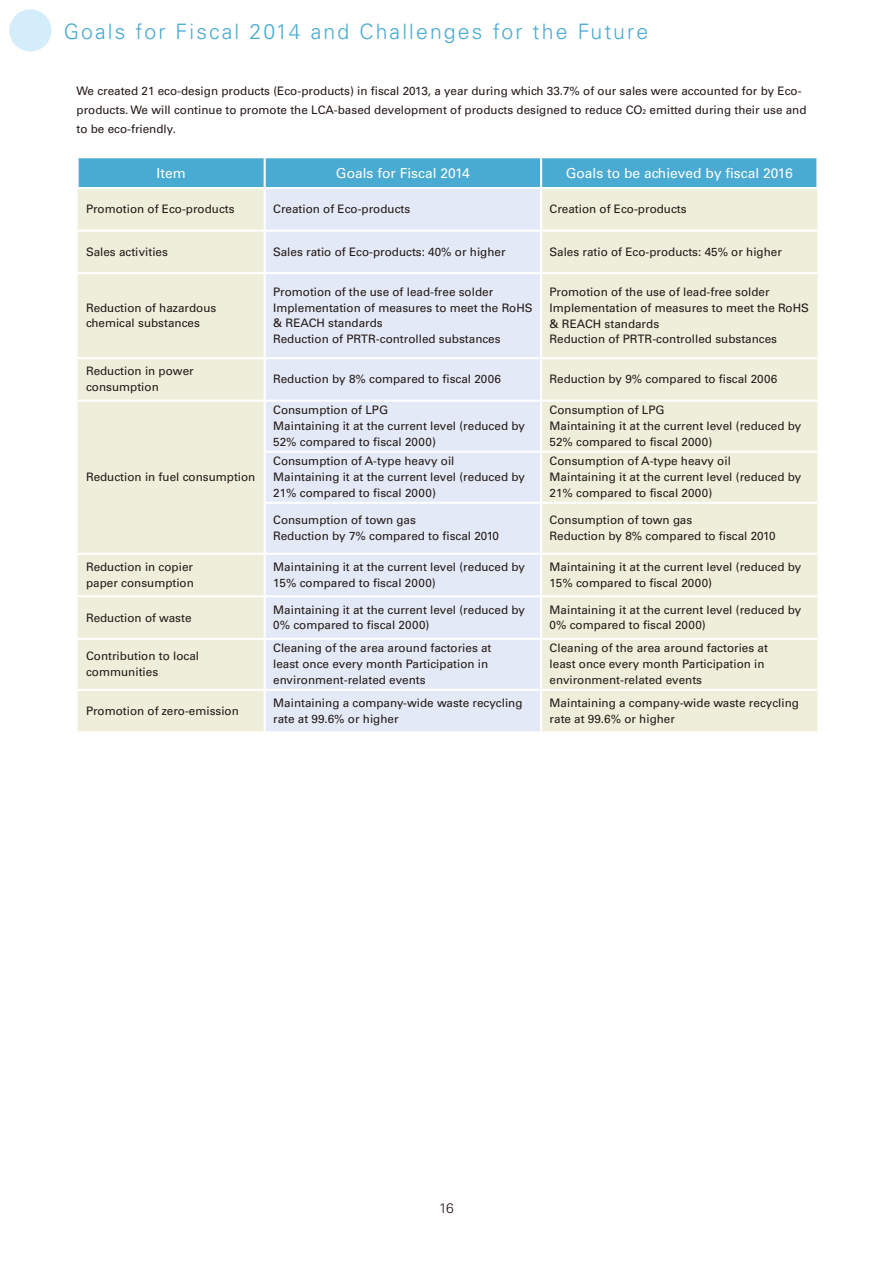
<style>
.page{position:relative;width:893px;height:1263px;background:#fff}
.page>*{position:absolute;margin:0;border:0;box-sizing:border-box;transform-origin:0 0}
.t1{font:300 21.3px "Univers LT Std";letter-spacing:.1em;color:#49aad2}
.t2{font:13.8px "Univers LT Std";color:#fff}
.t3{font:300 13.8px "Univers LT Std";color:#231916}
.t4{font:11.7px/15.9px "Univers LT Std";color:#231916}
.t5{font:6.75px "Univers LT Std";color:#231916}
</style>
<div class="page">
<div style="left:79px;top:158px;width:737px;height:29px;background:#49aad2"></div>
<div style="left:78px;top:189px;width:739px;height:542px;background:#eeeeda"></div>
<div style="left:266px;top:189px;width:274px;height:542px;background:#e3e9f6"></div>
<hr style="left:264px;top:158px;width:2px;height:29px;background:#fff">
<hr style="left:540px;top:158px;width:2px;height:29px;background:#fff">
<hr style="left:78px;top:230px;width:187px;height:2px;background:#fff">
<hr style="left:78px;top:272px;width:187px;height:2px;background:#fff">
<hr style="left:78px;top:357px;width:187px;height:2px;background:#fff">
<hr style="left:78px;top:400px;width:187px;height:2px;background:#fff">
<hr style="left:78px;top:553px;width:187px;height:2px;background:#fff">
<hr style="left:78px;top:595px;width:187px;height:2px;background:#fff">
<hr style="left:78px;top:638px;width:187px;height:2px;background:#fff">
<hr style="left:78px;top:689px;width:187px;height:2px;background:#fff">
<hr style="left:264px;top:189px;width:2px;height:41px;background:#fff">
<hr style="left:265px;top:230px;width:276px;height:2px;background:#fff">
<hr style="left:264px;top:232px;width:2px;height:40px;background:#fff">
<hr style="left:265px;top:272px;width:276px;height:2px;background:#fff">
<hr style="left:264px;top:274px;width:2px;height:83px;background:#fff">
<hr style="left:265px;top:357px;width:276px;height:2px;background:#fff">
<hr style="left:264px;top:359px;width:2px;height:41px;background:#fff">
<hr style="left:265px;top:400px;width:276px;height:2px;background:#fff">
<hr style="left:264px;top:402px;width:2px;height:49px;background:#fff">
<hr style="left:264px;top:451px;width:277px;height:2px;background:#fff">
<hr style="left:264px;top:453px;width:2px;height:49px;background:#fff">
<hr style="left:264px;top:502px;width:277px;height:2px;background:#fff">
<hr style="left:264px;top:504px;width:2px;height:49px;background:#fff">
<hr style="left:265px;top:553px;width:276px;height:2px;background:#fff">
<hr style="left:264px;top:555px;width:2px;height:40px;background:#fff">
<hr style="left:265px;top:595px;width:276px;height:2px;background:#fff">
<hr style="left:264px;top:597px;width:2px;height:41px;background:#fff">
<hr style="left:265px;top:638px;width:276px;height:2px;background:#fff">
<hr style="left:264px;top:640px;width:2px;height:49px;background:#fff">
<hr style="left:265px;top:689px;width:276px;height:2px;background:#fff">
<hr style="left:264px;top:691px;width:2px;height:40px;background:#fff">
<hr style="left:540px;top:189px;width:2px;height:41px;background:#fff">
<hr style="left:540px;top:232px;width:2px;height:40px;background:#fff">
<hr style="left:540px;top:274px;width:2px;height:83px;background:#fff">
<hr style="left:540px;top:359px;width:2px;height:41px;background:#fff">
<hr style="left:540px;top:402px;width:2px;height:49px;background:#fff">
<hr style="left:540px;top:453px;width:2px;height:49px;background:#fff">
<hr style="left:540px;top:504px;width:2px;height:49px;background:#fff">
<hr style="left:540px;top:555px;width:2px;height:40px;background:#fff">
<hr style="left:540px;top:597px;width:2px;height:41px;background:#fff">
<hr style="left:540px;top:640px;width:2px;height:49px;background:#fff">
<hr style="left:540px;top:691px;width:2px;height:40px;background:#fff">
<hr style="left:541px;top:230px;width:276px;height:2px;background:#fff">
<hr style="left:541px;top:272px;width:276px;height:2px;background:#fff">
<hr style="left:541px;top:357px;width:276px;height:2px;background:#fff">
<hr style="left:541px;top:400px;width:276px;height:2px;background:#fff">
<hr style="left:541px;top:451px;width:276px;height:2px;background:#fff">
<hr style="left:541px;top:502px;width:276px;height:2px;background:#fff">
<hr style="left:541px;top:553px;width:276px;height:2px;background:#fff">
<hr style="left:541px;top:595px;width:276px;height:2px;background:#fff">
<hr style="left:541px;top:638px;width:276px;height:2px;background:#fff">
<hr style="left:541px;top:689px;width:276px;height:2px;background:#fff">
<svg style="left:5px;top:5px;width:51px;height:51px;fill:#d3edfb"></svg>
<div style="left:0;top:0;width:61px;height:61px;border:9px solid #fff;border-radius:50%"></div>
<h1 class="t1" style="left:64px;top:19px;width:63px">Goals</h1>
<h1 class="t1" style="left:136px;top:19px;width:31px">for</h1>
<h1 class="t1" style="left:176px;top:19px;width:65px">Fiscal</h1>
<h1 class="t1" style="left:250px;top:19px;width:53px">2014</h1>
<h1 class="t1" style="left:311px;top:19px;width:40px">and</h1>
<h1 class="t1" style="left:359px;top:19px;width:125px">Challenges</h1>
<h1 class="t1" style="left:493px;top:19px;width:31px">for</h1>
<h1 class="t1" style="left:533px;top:19px;width:36px">the</h1>
<h1 class="t1" style="left:578px;top:19px;width:72px">Future</h1>
<p class="t4" style="left:77px;top:83px;width:726px">We created 21 eco-design products (Eco-products) in fiscal 2013, a year during which 33.7% of our sales were accounted for by Eco-</p>
<p class="t4" style="left:77px;top:121px;width:101px">to be eco-friendly.</p>
<p class="t4" style="left:77px;top:102px;width:567px">products. We will continue to promote the LCA-based development of products designed to reduce CO</p>
<p class="t4" style="left:650px;top:102px;width:158px">emitted during their use and</p>
<p class="t5" style="left:643px;top:107px;width:5px">2</p>
<p class="t2" style="left:157px;top:165px;width:31px">Item</p>
<p class="t4" style="left:86px;top:201px;width:150px">Promotion of Eco-products</p>
<p class="t4" style="left:86px;top:244px;width:83px">Sales activities</p>
<p class="t4" style="left:86px;top:299px;width:132px">Reduction of hazardous chemical substances</p>
<p class="t4" style="left:86px;top:363px;width:109px">Reduction in power</p>
<p class="t4" style="left:86px;top:379px;width:74px">consumption</p>
<p class="t4" style="left:86px;top:469px;width:171px">Reduction in fuel consumption</p>
<p class="t2" style="left:336px;top:165px;width:135px">Goals for Fiscal 2014</p>
<p class="t2" style="left:566px;top:165px;width:229px">Goals to be achieved by fiscal 2016</p>
<p class="t4" style="left:273px;top:201px;width:139px">Creation of Eco-products</p>
<p class="t4" style="left:550px;top:201px;width:139px">Creation of Eco-products</p>
<p class="t4" style="left:273px;top:244px;width:234px">Sales ratio of Eco-products: 40% or higher</p>
<p class="t4" style="left:550px;top:244px;width:234px">Sales ratio of Eco-products: 45% or higher</p>
<p class="t4" style="left:273px;top:284px;width:261px">Promotion of the use of lead-free solder Implementation of measures to meet the RoHS &amp; REACH standards<br>Reduction of PRTR-controlled substances</p>
<p class="t4" style="left:550px;top:284px;width:261px">Promotion of the use of lead-free solder Implementation of measures to meet the RoHS &amp; REACH standards<br>Reduction of PRTR-controlled substances</p>
<p class="t4" style="left:273px;top:371px;width:229px">Reduction by 8% compared to fiscal 2006</p>
<p class="t4" style="left:550px;top:371px;width:229px">Reduction by 9% compared to fiscal 2006</p>
<p class="t4" style="left:273px;top:402px;width:253px">Consumption of LPG<br>Maintaining it at the current level (reduced by<br>52% compared to fiscal 2000(</p>
<p class="t4" style="left:550px;top:402px;width:253px">Consumption of LPG<br>Maintaining it at the current level (reduced by<br>52% compared to fiscal 2000(</p>
<p class="t4" style="left:273px;top:453px;width:253px">Consumption of A-type heavy oil<br>Maintaining it at the current level (reduced by<br>21% compared to fiscal 2000(</p>
<p class="t4" style="left:550px;top:453px;width:253px">Consumption of A-type heavy oil<br>Maintaining it at the current level (reduced by<br>21% compared to fiscal 2000(</p>
<p class="t4" style="left:273px;top:512px;width:227px">Consumption of town gas<br>Reduction by 7% compared to fiscal 2010</p>
<p class="t4" style="left:550px;top:512px;width:227px">Consumption of town gas<br>Reduction by 8% compared to fiscal 2010</p>
<p class="t4" style="left:86px;top:559px;width:109px">Reduction in copier paper consumption</p>
<p class="t4" style="left:273px;top:559px;width:253px">Maintaining it at the current level (reduced by<br>15% compared to fiscal 2000(</p>
<p class="t4" style="left:550px;top:559px;width:253px">Maintaining it at the current level (reduced by<br>15% compared to fiscal 2000(</p>
<p class="t4" style="left:273px;top:601px;width:253px">Maintaining it at the current level (reduced by</p>
<p class="t4" style="left:86px;top:609px;width:107px">Reduction of waste</p>
<p class="t4" style="left:273px;top:617px;width:158px">0% compared to fiscal 2000(</p>
<p class="t4" style="left:550px;top:601px;width:253px">Maintaining it at the current level (reduced by<br>0% compared to fiscal 2000(</p>
<p class="t4" style="left:86px;top:648px;width:115px">Contribution to local communities</p>
<p class="t4" style="left:273px;top:640px;width:220px">Cleaning of the area around factories at least once every month Participation in environment-related events</p>
<p class="t4" style="left:550px;top:640px;width:220px">Cleaning of the area around factories at least once every month Participation in environment-related events</p>
<p class="t4" style="left:273px;top:695px;width:251px">Maintaining a company-wide waste recycling</p>
<p class="t4" style="left:86px;top:703px;width:154px">Promotion of zero-emission</p>
<p class="t4" style="left:273px;top:711px;width:127px">rate at 99.6% or higher</p>
<p class="t4" style="left:550px;top:695px;width:251px">Maintaining a company-wide waste recycling rate at 99.6% or higher</p>
<p class="t3" style="left:439px;top:1199px;width:16px">16</p>
</div>
